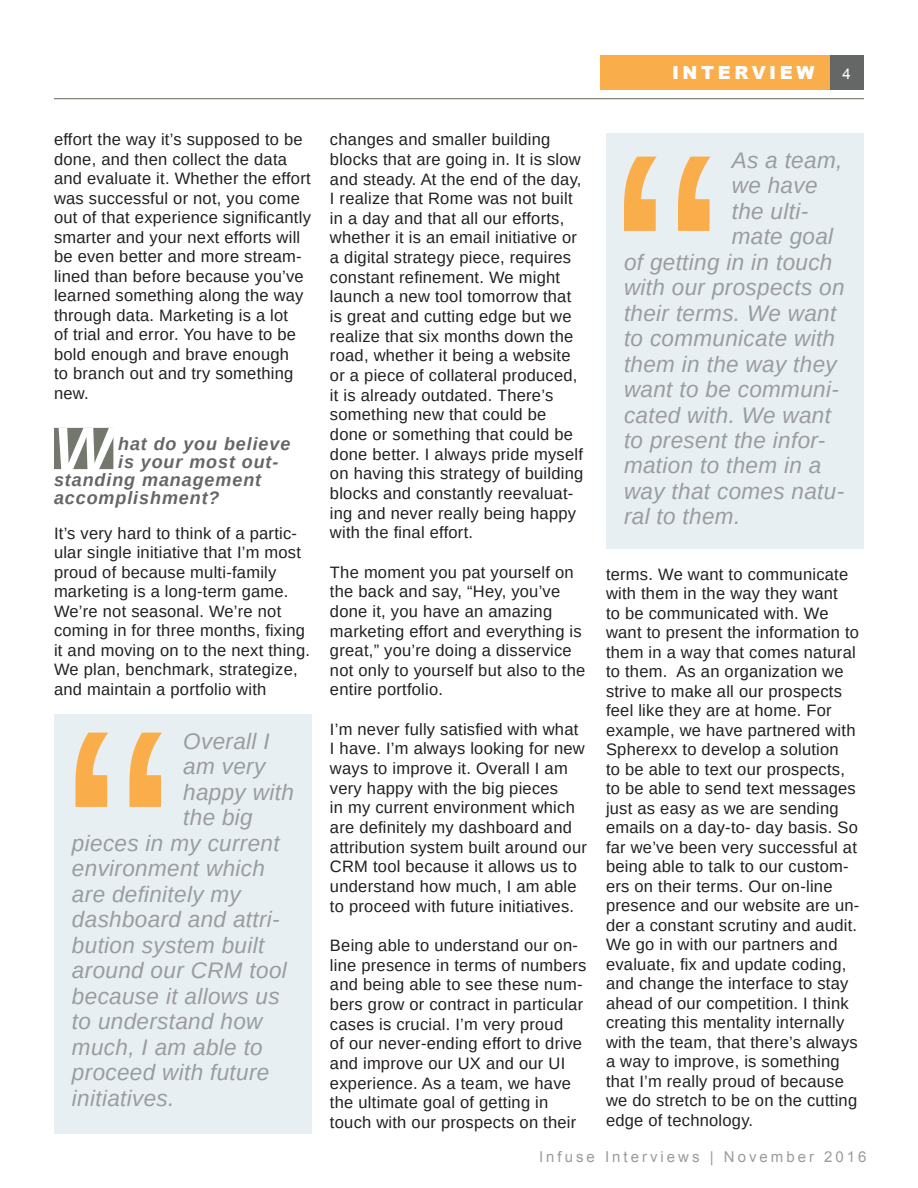
<style>
.page{position:relative;width:918px;height:1188px;background:#fff}
.page>*{position:absolute;margin:0;border:0;box-sizing:border-box;transform-origin:0 0}
.t1{font:italic 700 63px "Arimo";color:#fff}
.t2{font:italic 22.5px "Arimo";letter-spacing:.015em;color:#9a9c9e}
.t3{font:italic 700 18px "Arimo";letter-spacing:.05em;color:#656666}
.t4{font:900 18px "Arial";letter-spacing:.2em;color:#fff}
.t5{font:16.5px/19.5px "Arimo";letter-spacing:.015em;color:#231f20}
.t6{font:15px "Arial";letter-spacing:.2em;color:#9a9c9e}
.t7{font:15px "Arial";color:#fff}
</style>
<div class="page">
<div style="left:54px;top:428px;width:59px;height:41px;background:#73776c"></div>
<div style="left:606px;top:133px;width:258px;height:416px;background:#e8eff2"></div>
<svg style="left:624px;top:157px;width:86px;height:74px"></svg>
<div style="left:830px;top:56px;width:34px;height:34px;background:#656666"></div>
<div style="left:600px;top:56px;width:230px;height:34px;background:#faae4b"></div>
<hr style="left:54px;top:98px;width:810px;height:1px;background:#73776c">
<div style="left:54px;top:715px;width:258px;height:419px;background:#e8eff2"></div>
<svg style="left:75px;top:733px;width:87px;height:74px"></svg>
<p class="t4" style="left:672px;top:60px;width:144px">INTERVIEW</p>
<p class="t7" style="left:843px;top:64px;width:10px">4</p>
<p class="t5" style="left:54px;top:130px;width:258px">effort the way it’s supposed to be done, and then collect the data and evaluate it. Whether the effort was successful or not, you come out of that experience significantly smarter and your next efforts will be even better and more stream&shy;lined than before because you’ve learned something along the way through data. Marketing is a lot<br>of trial and error. You have to be bold enough and brave enough<br>to branch out and try something new.</p>
<h1 class="t1" style="left:54px;top:406px;width:61px">W</h1>
<p class="t3" style="left:118px;top:431px;width:174px">hat do you believe</p>
<p class="t3" style="left:118px;top:449px;width:162px">is your most out-</p>
<p class="t3" style="left:54px;top:467px;width:209px">standing management</p>
<p class="t3" style="left:54px;top:485px;width:167px">accomplishment?</p>
<p class="t5" style="left:54px;top:523px;width:258px">It’s very hard to think of a partic&shy;ular single initiative that I’m most proud of because multi-family marketing is a long-term game.<br>We’re not seasonal. We’re not coming in for three months, fixing it and moving on to the next thing.<br>We plan, benchmark, strategize, and maintain a portfolio with</p>
<h2 class="t2" style="left:183px;top:726px;width:88px">Overall I</h2>
<h2 class="t2" style="left:183px;top:752px;width:84px">am very</h2>
<h2 class="t2" style="left:183px;top:777px;width:112px">happy with</h2>
<h2 class="t2" style="left:183px;top:803px;width:71px">the big</h2>
<h2 class="t2" style="left:72px;top:828px;width:209px">pieces in my current</h2>
<h2 class="t2" style="left:72px;top:854px;width:194px">environment which</h2>
<h2 class="t2" style="left:72px;top:879px;width:170px">are definitely my</h2>
<h2 class="t2" style="left:72px;top:905px;width:209px">dashboard and attri-</h2>
<h2 class="t2" style="left:72px;top:930px;width:194px">bution system built</h2>
<h2 class="t2" style="left:72px;top:956px;width:216px">around our CRM tool</h2>
<h2 class="t2" style="left:72px;top:981px;width:209px">because it allows us</h2>
<h2 class="t2" style="left:72px;top:1007px;width:192px">to understand how</h2>
<h2 class="t2" style="left:72px;top:1032px;width:192px">much, I am able to</h2>
<h2 class="t2" style="left:72px;top:1058px;width:199px">proceed with future</h2>
<h2 class="t2" style="left:72px;top:1083px;width:104px">initiatives.</h2>
<p class="t5" style="left:330px;top:130px;width:255px">changes and smaller building blocks that are going in. It is slow and steady. At the end of the day,<br>I realize that Rome was not built in a day and that all our efforts, whether it is an email initiative or a digital strategy piece, requires constant refinement. We might launch a new tool tomorrow that is great and cutting edge but we realize that six months down the road, whether it being a website or a piece of collateral produced, it is already outdated. There’s something new that could be done or something that could be done better. I always pride myself on having this strategy of building blocks and constantly reevaluat&shy;ing and never really being happy with the final effort.</p>
<p class="t5" style="left:330px;top:562px;width:257px">The moment you pat yourself on the back and say, “Hey, you’ve done it, you have an amazing marketing effort and everything is great,” you’re doing a disservice not only to yourself but also to the entire portfolio.</p>
<p class="t5" style="left:330px;top:719px;width:258px">I’m never fully satisfied with what<br>I have. I’m always looking for new ways to improve it. Overall I am very happy with the big pieces<br>in my current environment which are definitely my dashboard and attribution system built around our<br>CRM tool because it allows us to understand how much, I am able to proceed with future initiatives.</p>
<p class="t5" style="left:330px;top:936px;width:258px">Being able to understand our on&shy;line presence in terms of numbers and being able to see these num&shy;bers grow or contract in particular cases is crucial. I’m very proud<br>of our never-ending effort to drive and improve our UX and our UI experience. As a team, we have the ultimate goal of getting in touch with our prospects on their</p>
<h2 class="t2" style="left:732px;top:145px;width:112px">As a team,</h2>
<h2 class="t2" style="left:732px;top:170px;width:87px">we have</h2>
<h2 class="t2" style="left:732px;top:196px;width:78px">the ulti-</h2>
<h2 class="t2" style="left:732px;top:221px;width:103px">mate goal</h2>
<h2 class="t2" style="left:624px;top:247px;width:210px">of getting in in touch</h2>
<h2 class="t2" style="left:624px;top:272px;width:222px">with our prospects on</h2>
<h2 class="t2" style="left:624px;top:298px;width:214px">their terms. We want</h2>
<h2 class="t2" style="left:624px;top:323px;width:213px">to communicate with</h2>
<h2 class="t2" style="left:624px;top:349px;width:214px">them in the way they</h2>
<h2 class="t2" style="left:624px;top:374px;width:216px">want to be communi-</h2>
<h2 class="t2" style="left:624px;top:400px;width:208px">cated with. We want</h2>
<h2 class="t2" style="left:624px;top:425px;width:203px">to present the infor-</h2>
<h2 class="t2" style="left:624px;top:451px;width:199px">mation to them in a</h2>
<h2 class="t2" style="left:624px;top:476px;width:222px">way that comes natu-</h2>
<h2 class="t2" style="left:624px;top:502px;width:118px">ral to them.</h2>
<p class="t5" style="left:606px;top:565px;width:255px">terms. We want to communicate with them in the way they want<br>to be communicated with. We want to present the information to them in a way that comes natural to them. As an organization we strive to make all our prospects feel like they are at home. For example, we have partnered with<br>Spherexx to develop a solution<br>to be able to text our prospects, to be able to send text messages just as easy as we are sending emails on a day-to- day basis. So far we’ve been very successful at being able to talk to our custom&shy;ers on their terms. Our on-line presence and our website are un&shy;der a constant scrutiny and audit.<br>We go in with our partners and evaluate, fix and update coding, and change the interface to stay ahead of our competition. I think creating this mentality internally with the team, that there’s always a way to improve, is something that I’m really proud of because we do stretch to be on the cutting edge of technology.</p>
<p class="t6" style="left:539px;top:1147px;width:329px">Infuse Interviews | November 2016</p>
</div>
